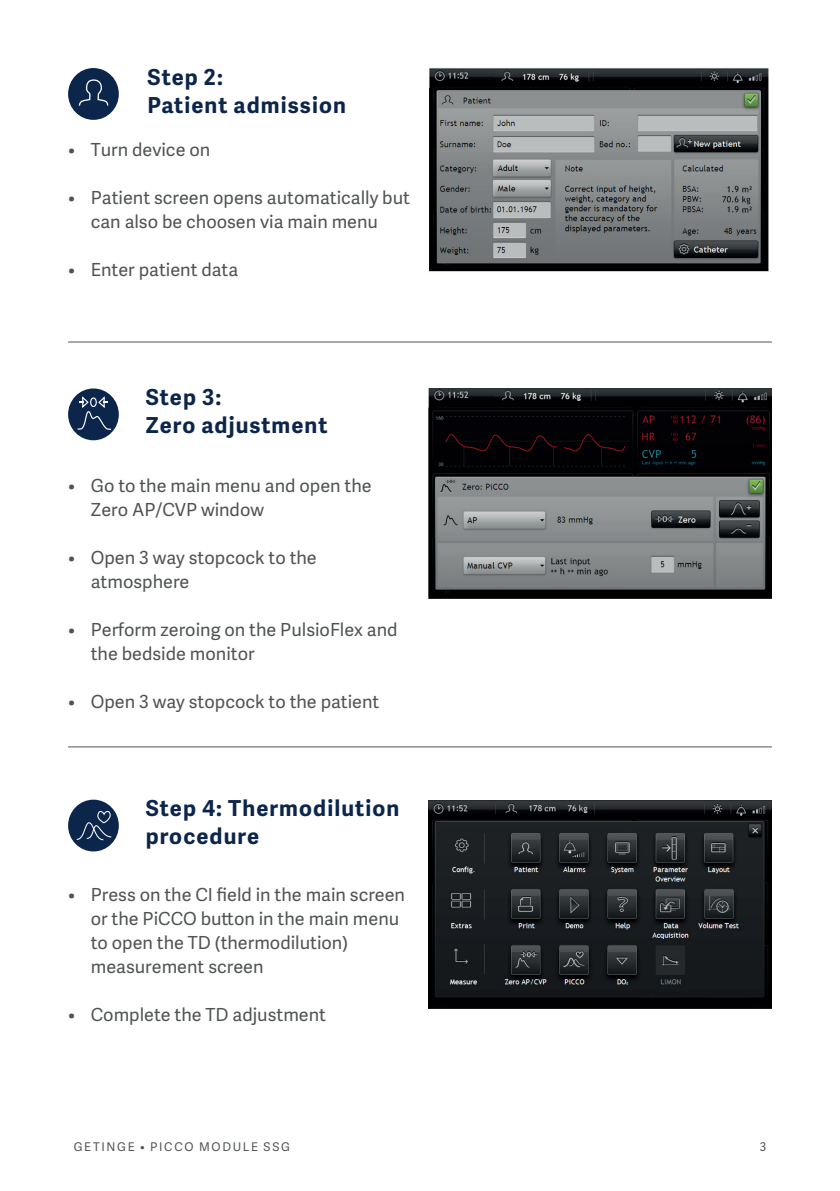
<style>
.page{position:relative;width:840px;height:1191px;background:#fff}
.page>*{position:absolute;margin:0;border:0;box-sizing:border-box;transform-origin:0 0}
.t1{font:700 22px/28px "Adelle Sans";letter-spacing:.05em;color:#0c254b}
.t2{font:18px/24px "Adelle Sans";color:#505353}
.t3{font:12px "Adelle Sans";letter-spacing:.14em;color:#505353}
</style>
<div class="page">
<img style="left:429px;top:68px;width:340px;height:204px">
<img style="left:428px;top:388px;width:343px;height:211px">
<img style="left:428px;top:800px;width:343px;height:208px">
<hr style="left:68px;top:341px;width:703px;height:1px;background:#505353">
<hr style="left:68px;top:746px;width:703px;height:1px;background:#505353">
<div style="left:72px;top:803px;width:43px;height:44px;background:#0c254b;border-radius:50%"></div>
<div style="left:68px;top:799px;width:51px;height:52px;border:8px solid #0c254b;border-radius:50%"></div>
<svg style="left:76px;top:810px;width:36px;height:30px"></svg>
<div style="left:68px;top:388px;width:51px;height:52px;border:8px solid #0c254b;border-radius:50%"></div>
<div style="left:72px;top:72px;width:43px;height:44px;background:#0c254b;border-radius:50%"></div>
<div style="left:68px;top:68px;width:51px;height:52px;border:8px solid #0c254b;border-radius:50%"></div>
<svg style="left:78px;top:68px;width:32px;height:39px"></svg>
<svg style="left:76px;top:396px;width:36px;height:35px"></svg>
<p class="t1" style="left:147px;top:62px;width:200px">Step 2:<br>Patient admission</p>
<p class="t2" style="left:68px;top:137px;width:144px">• Turn device on</p>
<p class="t2" style="left:68px;top:185px;width:343px;text-align:center">• Patient screen opens automatically but can also be choosen via main menu</p>
<p class="t2" style="left:68px;top:257px;width:171px">• Enter patient data</p>
<p class="t1" style="left:146px;top:382px;width:183px">Step 3:<br>Zero adjustment</p>
<p class="t2" style="left:91px;top:473px;width:282px;text-indent:-23px">• Go to the main menu and open the<br>Zero AP/CVP window</p>
<p class="t2" style="left:91px;top:545px;width:227px;text-indent:-23px">• Open 3 way stopcock to the atmosphere</p>
<p class="t2" style="left:91px;top:617px;width:308px;text-indent:-23px">• Perform zeroing on the PulsioFlex and the bedside monitor</p>
<p class="t2" style="left:68px;top:689px;width:312px">• Open 3 way stopcock to the patient</p>
<p class="t1" style="left:146px;top:793px;width:255px">Step 4: Thermodilution procedure</p>
<p class="t2" style="left:91px;top:881px;width:315px;text-indent:-23px">• Press on the CI field in the main screen or the PiCCO button in the main menu to open the TD (thermodilution) measurement screen</p>
<p class="t2" style="left:68px;top:1001px;width:259px">• Complete the TD adjustment</p>
<p class="t3" style="left:74px;top:1138px;width:218px">GETINGE • PICCO MODULE SSG</p>
<p class="t3" style="left:759px;top:1138px;width:8px">3</p>
</div>
